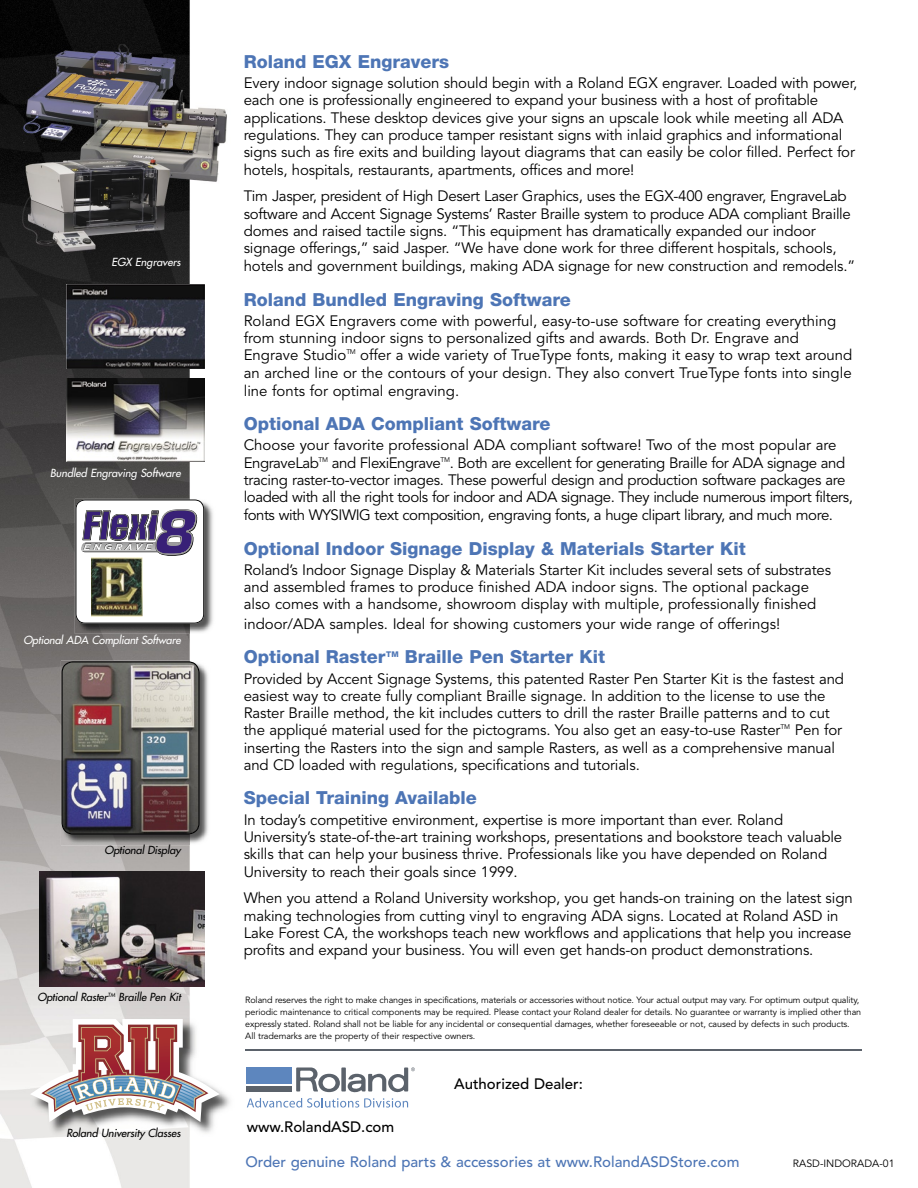
<style>
.page{position:relative;width:918px;height:1188px;background:#fff}
.page>*{position:absolute;margin:0;border:0;box-sizing:border-box;transform-origin:0 0}
.t1{font:800 18px "Helvetica Neue";color:#4d75b5}
.t2{font:15px/17.2px "Avenir";letter-spacing:-.01em;color:#000}
.t3{font:15px/17.5px "Avenir";letter-spacing:-.03em;color:#000}
.t4{font:500 15px "Avenir";color:#4d75b5}
.t5{font:500 15px "Avenir";color:#000}
.t6{font:italic 10.8px "Futura";letter-spacing:-.01em;color:#000}
.t7{font:italic 10.8px "Futura";color:#fff}
.t8{font:10.5px "Avenir";color:#000}
.t9{font:9px/12px "Avenir";letter-spacing:-.01em;color:#000}
.t10{font:800 7.8px "Helvetica Neue";color:#4d75b5}
.t11{font:6.75px "Avenir";letter-spacing:-.04em;color:#000}
</style>
<div class="page">
<img style="left:0;top:0;width:256px;height:1188px">
<hr style="left:245px;top:1050px;width:617px;height:1px;background:#5b626b">
<img style="left:67px;top:284px;width:137px;height:84px">
<img style="left:61px;top:661px;width:149px;height:184px">
<svg style="left:62px;top:661px;width:138px;height:174px;background:#756e75"></svg>
<img style="left:40px;top:871px;width:164px;height:116px">
<img style="left:30px;top:1018px;width:204px;height:119px">
<svg style="left:30px;top:1019px;width:190px;height:103px"></svg>
<div style="left:246px;top:1065px;width:189px;height:51px;background:#fff"></div>
<svg style="left:247px;top:1067px;width:168px;height:41px"></svg>
<div style="left:245px;top:1119px;width:154px;height:20px;background:#fff"></div>
<img style="left:75px;top:499px;width:140px;height:135px">
<svg style="left:75px;top:500px;width:129px;height:124px"></svg>
<img style="left:67px;top:378px;width:137px;height:83px">
<p class="t7" style="left:111px;top:255px;width:71px">EGX Engravers</p>
<p class="t7" style="left:50px;top:466px;width:132px">Bundled Engraving Software</p>
<p class="t7" style="left:23px;top:633px;width:159px">Optional ADA Compliant Software</p>
<p class="t6" style="left:104px;top:843px;width:78px">Optional Display</p>
<p class="t6" style="left:37px;top:991px;width:145px">Optional Raster<sup>TM</sup> Braille Pen Kit</p>
<p class="t6" style="left:66px;top:1127px;width:116px">Roland University Classes</p>
<p class="t1" style="left:244px;top:51px;width:207px">Roland EGX Engravers</p>
<p class="t2" style="left:244px;top:75px;width:615px">Every indoor signage solution should begin with a Roland EGX engraver. Loaded with power, each one is professionally engineered to expand your business with a host of profitable applications. These desktop devices give your signs an upscale look while meeting all ADA regulations. They can produce tamper resistant signs with inlaid graphics and informational signs such as fire exits and building layout diagrams that can easily be color filled. Perfect for hotels, hospitals, restaurants, apartments, offices and more!</p>
<p class="t2" style="left:244px;top:188px;width:613px">Tim Jasper, president of High Desert Laser Graphics, uses the EGX-400 engraver, EngraveLab software and Accent Signage Systems’ Raster Braille system to produce ADA compliant Braille domes and raised tactile signs. “This equipment has dramatically expanded our indoor signage offerings,” said Jasper. “We have done work for three different hospitals, schools, hotels and government buildings, making ADA signage for new construction and remodels.”</p>
<p class="t1" style="left:244px;top:288px;width:329px">Roland Bundled Engraving Software</p>
<p class="t2" style="left:244px;top:312px;width:594px">Roland EGX Engravers come with powerful, easy-to-use software for creating everything from stunning indoor signs to personalized gifts and awards. Both Dr. Engrave and<br>Engrave Studio</p>
<p class="t2" style="left:244px;top:347px;width:610px;text-align:justify;text-indent:117px">offer a wide variety of TrueType fonts, making it easy to wrap text around an arched line or the contours of your design. They also convert TrueType fonts into single line fonts for optimal engraving.</p>
<p class="t1" style="left:244px;top:413px;width:308px">Optional ADA Compliant Software</p>
<p class="t2" style="left:244px;top:437px;width:594px">Choose your favorite professional ADA compliant software! Two of the most popular are<br>EngraveLab</p>
<p class="t11" style="left:346px;top:348px;width:11px">TM</p>
<p class="t3" style="left:244px;top:454px;width:611px;text-indent:206px">. Both are excellent for generating Braille for ADA signage and tracing raster-to-vector images. These powerful design and production software packages are loaded with all the right tools for indoor and ADA signage. They include numerous import filters, fonts with WYSIWIG text composition, engraving fonts, a huge clipart library, and much more.</p>
<p class="t1" style="left:244px;top:537px;width:504px">Optional Indoor Signage Display &amp; Materials Starter Kit</p>
<p class="t2" style="left:244px;top:561px;width:589px">Roland’s Indoor Signage Display &amp; Materials Starter Kit includes several sets of substrates and assembled frames to produce finished ADA indoor signs. The optional package also comes with a handsome, showroom display with multiple, professionally finished</p>
<p class="t2" style="left:244px;top:615px;width:538px">indoor/ADA samples. Ideal for showing customers your wide range of offerings!</p>
<p class="t1" style="left:244px;top:646px;width:143px">Optional Raster</p>
<p class="t10" style="left:386px;top:649px;width:14px">TM</p>
<p class="t1" style="left:405px;top:646px;width:202px">Braille Pen Starter Kit</p>
<p class="t2" style="left:244px;top:670px;width:602px">Provided by Accent Signage Systems, this patented Raster Pen Starter Kit is the fastest and easiest way to create fully compliant Braille signage. In addition to the license to use the Raster Braille method, the kit includes cutters to drill the raster Braille patterns and to cut the appliqué material used for the pictograms. You also get an easy-to-use Raster</p>
<p class="t11" style="left:318px;top:455px;width:11px">TM</p>
<p class="t3" style="left:332px;top:454px;width:110px">and FlexiEngrave</p>
<p class="t11" style="left:440px;top:455px;width:11px">TM</p>
<p class="t2" style="left:244px;top:722px;width:600px;text-indent:551px">Pen for inserting the Rasters into the sign and sample Rasters, as well as a comprehensive manual and CD loaded with regulations, specifications and tutorials.</p>
<p class="t1" style="left:244px;top:787px;width:235px">Special Training Available</p>
<p class="t2" style="left:244px;top:811px;width:600px">In today’s competitive environment, expertise is more important than ever. Roland University’s state-of-the-art training workshops, presentations and bookstore teach valuable skills that can help your business thrive. Professionals like you have depended on Roland University to reach their goals since 1999.</p>
<p class="t2" style="left:244px;top:890px;width:610px">When you attend a Roland University workshop, you get hands-on training on the latest sign making technologies from cutting vinyl to engraving ADA signs. Located at Roland ASD in Lake Forest CA, the workshops teach new workflows and applications that help you increase profits and expand your business. You will even get hands-on product demonstrations.</p>
<p class="t9" style="left:245px;top:994px;width:618px">Roland reserves the right to make changes in specifications, materials or accessories without notice. Your actual output may vary. For optimum output quality, periodic maintenance to critical components may be required. Please contact your Roland dealer for details. No guarantee or warranty is implied other than expressly stated. Roland shall not be liable for any incidental or consequential damages, whether foreseeable or not, caused by defects in such products.<br>All trademarks are the property of their respective owners.</p>
<p class="t11" style="left:780px;top:723px;width:11px">TM</p>
<p class="t5" style="left:247px;top:1118px;width:149px">www.RolandASD.com</p>
<p class="t5" style="left:454px;top:1075px;width:130px">Authorized Dealer:</p>
<p class="t4" style="left:245px;top:1153px;width:496px">Order genuine Roland parts &amp; accessories at www.RolandASDStore.com</p>
<p class="t8" style="left:793px;top:1158px;width:103px">RASD-INDORADA-01</p>
</div>
